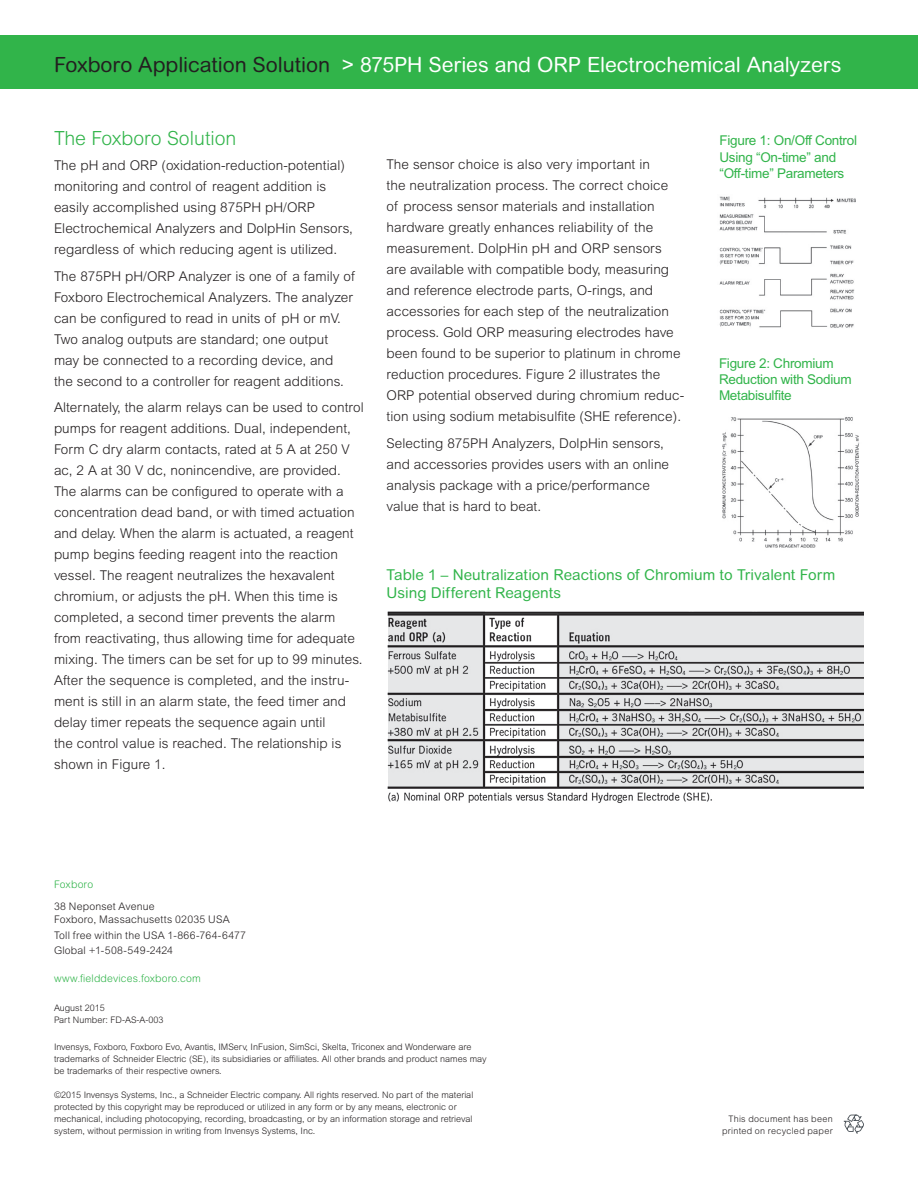
<style>
.page{position:relative;width:918px;height:1188px;background:#fff}
.page>*{position:absolute;margin:0;border:0;box-sizing:border-box;transform-origin:0 0}
.t1{font:21px "Arial Rounded MT Std";letter-spacing:-.005em;color:#fff}
.t2{font:300 19.5px "Arial MT Std";color:#31b44a}
.t3{font:15px/17.7px "Arial Rounded MT Std";letter-spacing:.005em;color:#31b44a}
.t4{font:300 13.5px/21px "Arial MT Std";letter-spacing:.005em;color:#231f20}
.t5{font:13.5px/16.5px "Arial MT Std";letter-spacing:-.02em;color:#31b44a}
.t6{font:300 10.5px/13.5px "Arial MT Std";letter-spacing:.02em;color:#231f20}
.t7{font:300 10.5px "Arial Rounded MT Std";letter-spacing:.015em;color:#31b44a}
.t8{font:300 9px/12px "Arial MT Std";color:#231f20}
.t9{font:300 9px/12px "Arial MT Std";letter-spacing:.03em;color:#231f20;text-align:right}
.s1{color:#231f20}
</style>
<div class="page">
<div style="left:0;top:35px;width:918px;height:54px;background:#31b44a"></div>
<svg style="left:843px;top:1115px;width:21px;height:19px"></svg>
<img style="left:722px;top:417px;width:137px;height:131px">
<img style="left:719px;top:196px;width:137px;height:132px">
<img style="left:387px;top:612px;width:477px;height:191px">
<svg style="left:388px;top:611px;width:96px;height:176px;background:#c8c9ca"></svg>
<svg style="left:558px;top:612px;width:306px;height:175px;background:#bfbfc0"></svg>
<h1 class="t1" style="left:54px;top:52px;width:789px"><span class="s1">Foxboro Application Solution</span> &gt; 875PH Series and ORP Electrochemical Analyzers</h1>
<h2 class="t2" style="left:54px;top:127px;width:184px">The Foxboro Solution</h2>
<p class="t4" style="left:54px;top:155px;width:300px">The pH and ORP (oxidation-reduction-potential) monitoring and control of reagent addition is easily accomplished using 875PH pH/ORP Electrochemical Analyzers and DolpHin Sensors, regardless of which reducing agent is utilized.</p>
<p class="t4" style="left:54px;top:266px;width:302px">The 875PH pH/ORP Analyzer is one of a family of Foxboro Electrochemical Analyzers. The analyzer can be configured to read in units of pH or mV.<br>Two analog outputs are standard; one output may be connected to a recording device, and the second to a controller for reagent additions.</p>
<p class="t4" style="left:54px;top:397px;width:311px">Alternately, the alarm relays can be used to control pumps for reagent additions. Dual, independent, Form C dry alarm contacts, rated at 5 A at 250 V ac, 2 A at 30 V dc, nonincendive, are provided.<br>The alarms can be configured to operate with a concentration dead band, or with timed actuation and delay. When the alarm is actuated, a reagent pump begins feeding reagent into the reaction vessel. The reagent neutralizes the hexavalent chromium, or adjusts the pH. When this time is completed, a second timer prevents the alarm from reactivating, thus allowing time for adequate mixing. The timers can be set for up to 99 minutes.<br>After the sequence is completed, and the instru&shy;ment is still in an alarm state, the feed timer and delay timer repeats the sequence again until<br>the control value is reached. The relationship is shown in Figure 1.</p>
<p class="t4" style="left:387px;top:154px;width:299px">The sensor choice is also very important in<br>the neutralization process. The correct choice<br>of process sensor materials and installation hardware greatly enhances reliability of the measurement. DolpHin pH and ORP sensors are available with compatible body, measuring and reference electrode parts, O-rings, and accessories for each step of the neutralization process. Gold ORP measuring electrodes have been found to be superior to platinum in chrome reduction procedures. Figure 2 illustrates the ORP potential observed during chromium reduc&shy;tion using sodium metabisulfite (SHE reference).</p>
<p class="t4" style="left:387px;top:433px;width:284px">Selecting 875PH Analyzers, DolpHin sensors, and accessories provides users with an online analysis package with a price/performance value that is hard to beat.</p>
<p class="t5" style="left:720px;top:132px;width:139px">Figure 1: On/Off Control<br>Using “On-time” and “Off-time” Parameters</p>
<p class="t5" style="left:719px;top:354px;width:134px">Figure 2: Chromium<br>Reduction with Sodium<br>Metabisulfite</p>
<p class="t3" style="left:387px;top:566px;width:450px">Table 1 – Neutralization Reactions of Chromium to Trivalent Form<br>Using Different Reagents</p>
<p class="t7" style="left:54px;top:878px;width:41px">Foxboro</p>
<p class="t6" style="left:54px;top:900px;width:177px">38 Neponset Avenue<br>Foxboro, Massachusetts 02035 USA</p>
<p class="t6" style="left:54px;top:927px;width:194px;line-height:15px">Toll free within the USA 1-866-764-6477<br>Global +1-508-549-2424</p>
<p class="t7" style="left:54px;top:972px;width:148px">www.fielddevices.foxboro.com</p>
<p class="t8" style="left:54px;top:1002px;width:111px">August 2015<br>Part Number: FD-AS-A-003</p>
<p class="t8" style="left:54px;top:1041px;width:434px">Invensys, Foxboro, Foxboro Evo, Avantis, IMServ, InFusion, SimSci, Skelta, Triconex and Wonderware are trademarks of Schneider Electric (SE), its subsidiaries or affiliates. All other brands and product names may be trademarks of their respective owners.</p>
<p class="t8" style="left:54px;top:1089px;width:421px">©2015 Invensys Systems, Inc., a Schneider Electric company. All rights reserved. No part of the material protected by this copyright may be reproduced or utilized in any form or by any means, electronic or mechanical, including photocopying, recording, broadcasting, or by an information storage and retrieval system, without permission in writing from Invensys Systems, Inc.</p>
<p class="t9" style="left:722px;top:1113px;width:112px">This document has been printed on recycled paper</p>
</div>
